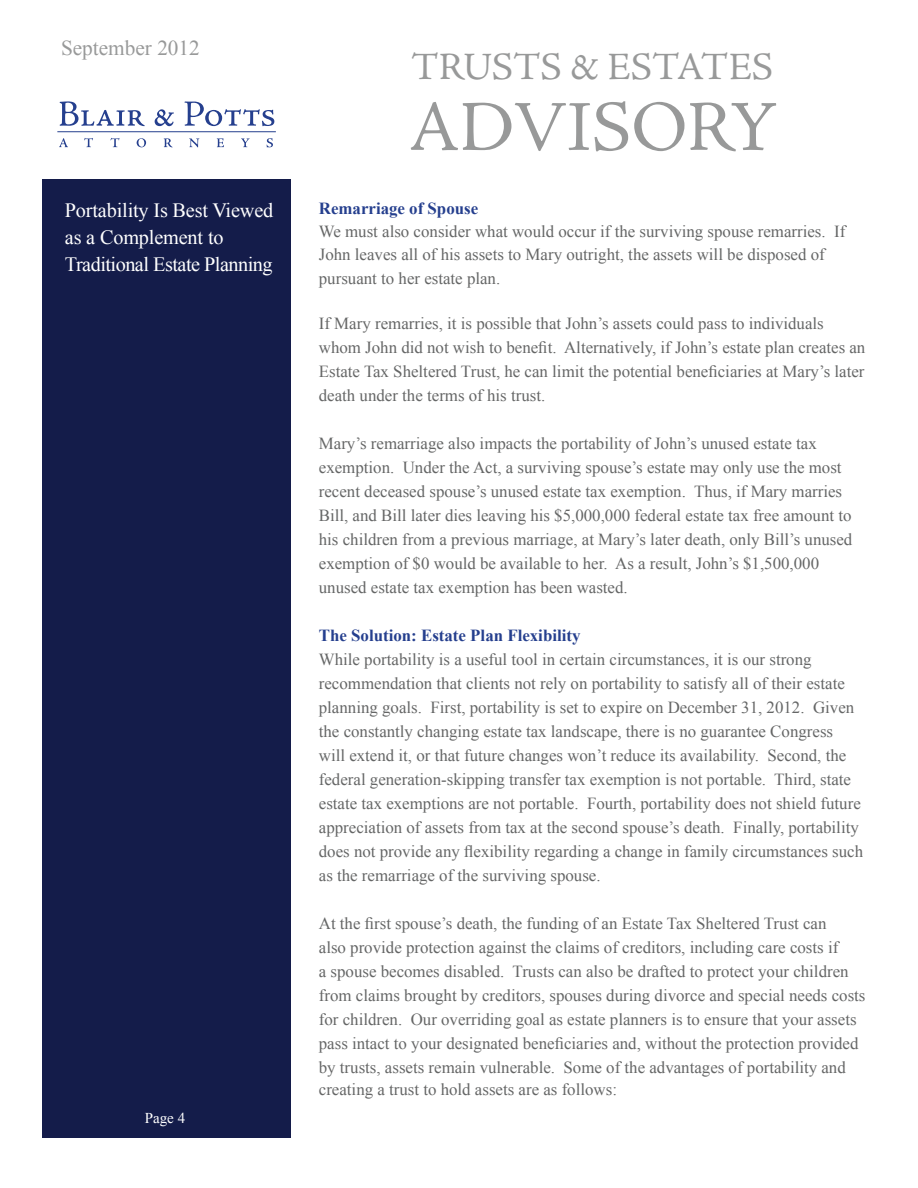
<style>
.page{position:relative;width:918px;height:1188px;background:#fff}
.page>*{position:absolute;margin:0;border:0;box-sizing:border-box;transform-origin:0 0}
.t1{font:71.85px "Adobe Jenson Pro";letter-spacing:-.005em;color:#989999}
.t2{font:38.7px "Adobe Jenson Pro";letter-spacing:-.005em;color:#989999}
.t3{font:21.3px "Times New Roman";color:#989999}
.t4{font:20.25px/27px "Times New Roman";letter-spacing:-.01em;color:#fff}
.t5{font:16.95px/24px "Times New Roman";color:#656666}
.t6{font:700 16.95px "Times New Roman";color:#253f8e}
.t7{font:15px "Times New Roman";color:#fff}
</style>
<div class="page">
<div style="left:42px;top:180px;width:248px;height:958px;background:#141c4a"></div>
<svg style="left:60px;top:101px;width:85px;height:25px"></svg>
<svg style="left:155px;top:109px;width:19px;height:17px"></svg>
<svg style="left:185px;top:101px;width:89px;height:25px"></svg>
<hr style="left:57px;top:131px;width:219px;height:1px;background:#253f8e">
<svg style="left:59px;top:138px;width:9px;height:9px"></svg>
<svg style="left:84px;top:138px;width:9px;height:9px"></svg>
<svg style="left:110px;top:138px;width:9px;height:9px"></svg>
<svg style="left:137px;top:138px;width:9px;height:9px"></svg>
<svg style="left:164px;top:138px;width:9px;height:9px"></svg>
<svg style="left:189px;top:138px;width:10px;height:9px"></svg>
<svg style="left:217px;top:138px;width:7px;height:9px"></svg>
<svg style="left:241px;top:138px;width:9px;height:9px"></svg>
<svg style="left:267px;top:138px;width:6px;height:9px"></svg>
<p class="t3" style="left:61px;top:34px;width:140px">September 2012</p>
<p class="t4" style="left:65px;top:196px;width:210px">Portability Is Best Viewed as a Complement to<br>Traditional Estate Planning</p>
<p class="t7" style="left:145px;top:1108px;width:42px">Page 4</p>
<h2 class="t2" style="left:412px;top:45px;width:363px">TRUSTS &amp; ESTATES</h2>
<h1 class="t1" style="left:409px;top:87px;width:369px">ADVISORY</h1>
<p class="t6" style="left:319px;top:197px;width:161px">Remarriage of Spouse</p>
<p class="t5" style="left:319px;top:220px;width:528px;line-height:23.2px">We must also consider what would occur if the surviving spouse remarries. If<br>John leaves all of his assets to Mary outright, the assets will be disposed of pursuant to her estate plan.</p>
<p class="t5" style="left:319px;top:311px;width:548px">If Mary remarries, it is possible that John’s assets could pass to individuals whom John did not wish to benefit. Alternatively, if John’s estate plan creates an Estate Tax Sheltered Trust, he can limit the potential beneficiaries at Mary’s later death under the terms of his trust.</p>
<p class="t5" style="left:319px;top:431px;width:535px">Mary’s remarriage also impacts the portability of John’s unused estate tax exemption. Under the Act, a surviving spouse’s estate may only use the most recent deceased spouse’s unused estate tax exemption. Thus, if Mary marries Bill, and Bill later dies leaving his $5,000,000 federal estate tax free amount to his children from a previous marriage, at Mary’s later death, only Bill’s unused exemption of $0 would be available to her. As a result, John’s $1,500,000 unused estate tax exemption has been wasted.</p>
<p class="t6" style="left:319px;top:623px;width:263px">The Solution: Estate Plan Flexibility</p>
<p class="t5" style="left:319px;top:647px;width:546px">While portability is a useful tool in certain circumstances, it is our strong recommendation that clients not rely on portability to satisfy all of their estate planning goals. First, portability is set to expire on December 31, 2012. Given the constantly changing estate tax landscape, there is no guarantee Congress will extend it, or that future changes won’t reduce its availability. Second, the federal generation-skipping transfer tax exemption is not portable. Third, state estate tax exemptions are not portable. Fourth, portability does not shield future appreciation of assets from tax at the second spouse’s death. Finally, portability does not provide any flexibility regarding a change in family circumstances such as the remarriage of the surviving spouse.</p>
<p class="t5" style="left:319px;top:911px;width:548px">At the first spouse’s death, the funding of an Estate Tax Sheltered Trust can<br>also provide protection against the claims of creditors, including care costs if<br>a spouse becomes disabled. Trusts can also be drafted to protect your children from claims brought by creditors, spouses during divorce and special needs costs for children. Our overriding goal as estate planners is to ensure that your assets pass intact to your designated beneficiaries and, without the protection provided by trusts, assets remain vulnerable. Some of the advantages of portability and creating a trust to hold assets are as follows:</p>
</div>
